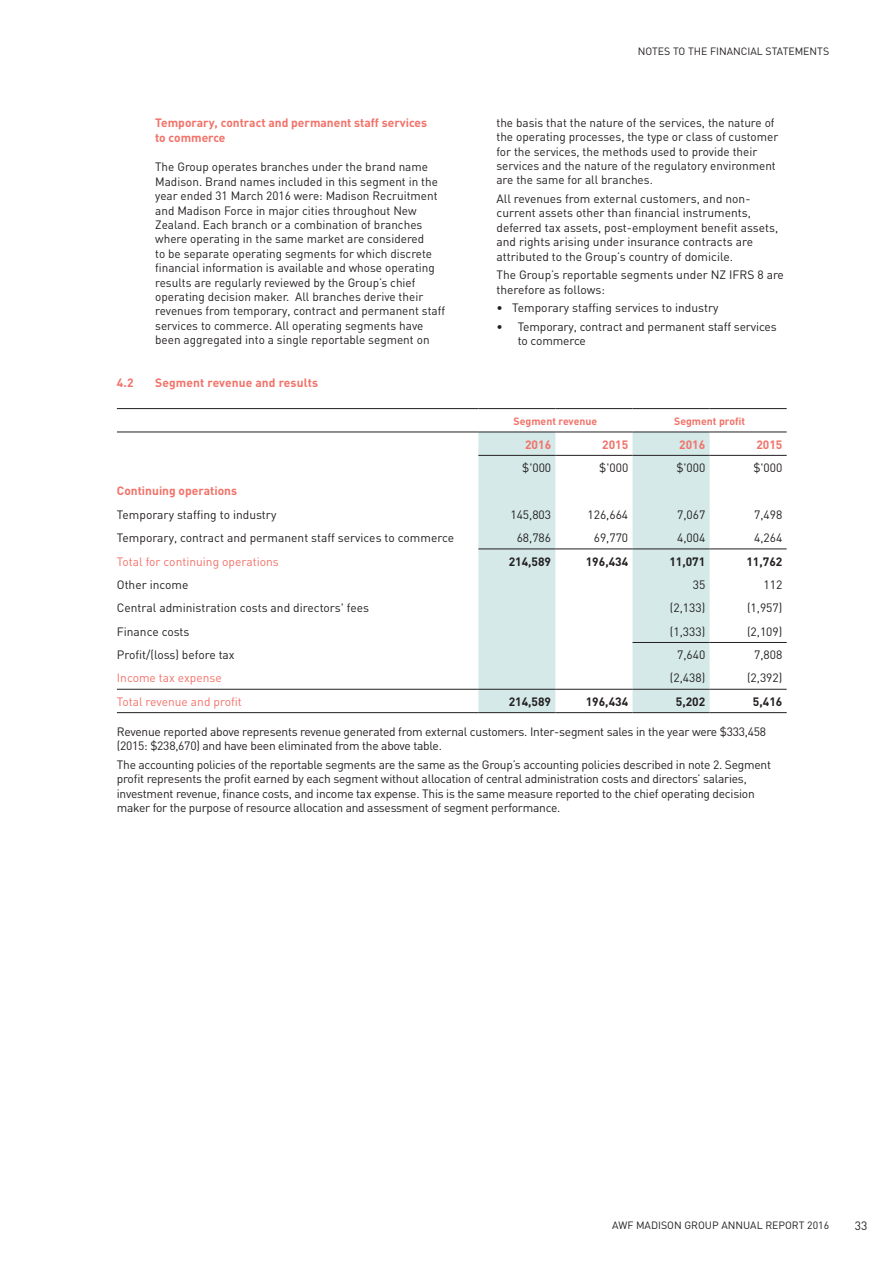
<style>
.page{position:relative;width:893px;height:1263px;background:#fff}
.page>*{position:absolute;margin:0;border:0;box-sizing:border-box;transform-origin:0 0}
.t1{font:12px/14.4px "DIN";color:#231f20}
.t2{font:12px/14.4px "DIN";letter-spacing:-.02em;color:#231f20}
.t3{font:700 12px/15px "DIN";color:#f27269}
.t4{font:12px "DIN";color:#f27269}
.t5{font:700 12px "DIN";color:#231f20}
.t6{font:10.5px "DIN";color:#231f20}
.t7{font:700 10.5px "DIN";color:#f27269}
</style>
<div class="page">
<svg style="left:478px;top:433px;width:232px;height:279px;fill:#d4e9e8"></svg>
<hr style="left:117px;top:408px;width:361px;height:1px;background:#231f20">
<hr style="left:478px;top:408px;width:77px;height:1px;background:#231f20">
<hr style="left:555px;top:408px;width:77px;height:1px;background:#231f20">
<hr style="left:632px;top:408px;width:78px;height:1px;background:#231f20">
<hr style="left:710px;top:408px;width:77px;height:1px;background:#231f20">
<hr style="left:117px;top:432px;width:361px;height:1px;background:#231f20">
<hr style="left:478px;top:432px;width:77px;height:1px;background:#231f20">
<hr style="left:555px;top:432px;width:77px;height:1px;background:#231f20">
<hr style="left:632px;top:432px;width:78px;height:1px;background:#231f20">
<hr style="left:710px;top:432px;width:77px;height:1px;background:#231f20">
<hr style="left:478px;top:455px;width:77px;height:1px;background:#231f20">
<hr style="left:555px;top:455px;width:77px;height:1px;background:#231f20">
<hr style="left:632px;top:455px;width:78px;height:1px;background:#231f20">
<hr style="left:710px;top:455px;width:77px;height:1px;background:#231f20">
<hr style="left:478px;top:548px;width:77px;height:1px;background:#231f20">
<hr style="left:555px;top:548px;width:77px;height:1px;background:#231f20">
<hr style="left:632px;top:548px;width:78px;height:1px;background:#231f20">
<hr style="left:710px;top:548px;width:77px;height:1px;background:#231f20">
<hr style="left:632px;top:642px;width:78px;height:1px;background:#231f20">
<hr style="left:710px;top:642px;width:77px;height:1px;background:#231f20">
<hr style="left:117px;top:689px;width:361px;height:1px;background:#231f20">
<hr style="left:478px;top:689px;width:77px;height:1px;background:#231f20">
<hr style="left:555px;top:689px;width:77px;height:1px;background:#231f20">
<hr style="left:632px;top:689px;width:78px;height:1px;background:#231f20">
<hr style="left:710px;top:689px;width:77px;height:1px;background:#231f20">
<hr style="left:117px;top:712px;width:361px;height:1px;background:#231f20">
<hr style="left:478px;top:712px;width:77px;height:1px;background:#231f20">
<hr style="left:555px;top:712px;width:77px;height:1px;background:#231f20">
<hr style="left:632px;top:712px;width:78px;height:1px;background:#231f20">
<hr style="left:710px;top:712px;width:77px;height:1px;background:#231f20">
<p class="t3" style="left:155px;top:115px;width:274px">Temporary, contract and permanent staff services to commerce</p>
<p class="t1" style="left:155px;top:160px;width:291px">The Group operates branches under the brand name Madison. Brand names included in this segment in the year ended 31 March 2016 were: Madison Recruitment and Madison Force in major cities throughout New Zealand. Each branch or a combination of branches where operating in the same market are considered<br>to be separate operating segments for which discrete financial information is available and whose operating results are regularly reviewed by the Group’s chief operating decision maker. All branches derive their revenues from temporary, contract and permanent staff services to commerce. All operating segments have been aggregated into a single reportable segment on</p>
<p class="t3" style="left:117px;top:375px;width:18px">4.2</p>
<p class="t3" style="left:155px;top:375px;width:164px">Segment revenue and results</p>
<p class="t6" style="left:638px;top:45px;width:193px">NOTES TO THE FINANCIAL STATEMENTS</p>
<p class="t1" style="left:496px;top:115px;width:283px">the basis that the nature of the services, the nature of the operating processes, the type or class of customer for the services, the methods used to provide their services and the nature of the regulatory environment are the same for all branches.</p>
<p class="t1" style="left:496px;top:191px;width:283px">All revenues from external customers, and non&shy;current assets other than financial instruments, deferred tax assets, post-employment benefit assets, and rights arising under insurance contracts are attributed to the Group’s country of domicile.</p>
<p class="t1" style="left:496px;top:267px;width:289px">The Group’s reportable segments under NZ IFRS 8 are therefore as follows:</p>
<p class="t1" style="left:496px;top:300px;width:223px">• Temporary staffing services to industry</p>
<p class="t1" style="left:518px;top:319px;width:261px;text-indent:-21px">• Temporary, contract and permanent staff services to commerce</p>
<p class="t7" style="left:514px;top:414px;width:85px">Segment revenue</p>
<p class="t7" style="left:674px;top:414px;width:72px">Segment profit</p>
<p class="t3" style="left:525px;top:436px;width:28px">2016</p>
<p class="t3" style="left:602px;top:436px;width:28px">2015</p>
<p class="t3" style="left:679px;top:436px;width:28px">2016</p>
<p class="t3" style="left:756px;top:436px;width:28px">2015</p>
<p class="t1" style="left:522px;top:460px;width:31px">$'000</p>
<p class="t1" style="left:599px;top:460px;width:31px">$'000</p>
<p class="t1" style="left:676px;top:460px;width:31px">$'000</p>
<p class="t1" style="left:753px;top:460px;width:31px">$'000</p>
<p class="t3" style="left:117px;top:483px;width:122px">Continuing operations</p>
<p class="t1" style="left:117px;top:507px;width:161px">Temporary staffing to industry</p>
<p class="t1" style="left:510px;top:507px;width:42px">145,803</p>
<p class="t1" style="left:587px;top:507px;width:42px">126,664</p>
<p class="t1" style="left:677px;top:507px;width:30px">7,067</p>
<p class="t1" style="left:754px;top:507px;width:30px">7,498</p>
<p class="t1" style="left:117px;top:530px;width:339px">Temporary, contract and permanent staff services to commerce</p>
<p class="t1" style="left:517px;top:530px;width:36px">68,786</p>
<p class="t1" style="left:594px;top:530px;width:36px">69,770</p>
<p class="t1" style="left:677px;top:530px;width:30px">4,004</p>
<p class="t1" style="left:754px;top:530px;width:30px">4,264</p>
<p class="t4" style="left:117px;top:554px;width:163px">Total for continuing operations</p>
<p class="t5" style="left:509px;top:553px;width:44px">214,589</p>
<p class="t5" style="left:586px;top:553px;width:44px">196,434</p>
<p class="t5" style="left:669px;top:553px;width:37px">11,071</p>
<p class="t5" style="left:746px;top:553px;width:37px">11,762</p>
<p class="t1" style="left:117px;top:577px;width:73px">Other income</p>
<p class="t1" style="left:693px;top:577px;width:14px">35</p>
<p class="t1" style="left:764px;top:577px;width:20px">112</p>
<p class="t1" style="left:117px;top:600px;width:254px">Central administration costs and directors' fees</p>
<p class="t1" style="left:670px;top:600px;width:37px">(2,133)</p>
<p class="t1" style="left:747px;top:600px;width:37px">(1,957)</p>
<p class="t1" style="left:117px;top:624px;width:74px">Finance costs</p>
<p class="t1" style="left:670px;top:624px;width:37px">(1,333)</p>
<p class="t1" style="left:747px;top:624px;width:37px">(2,109)</p>
<p class="t1" style="left:117px;top:647px;width:119px">Profit/(loss) before tax</p>
<p class="t1" style="left:677px;top:647px;width:30px">7,640</p>
<p class="t1" style="left:754px;top:647px;width:30px">7,808</p>
<p class="t4" style="left:117px;top:671px;width:106px">Income tax expense</p>
<p class="t1" style="left:670px;top:671px;width:37px">(2,438)</p>
<p class="t1" style="left:747px;top:671px;width:37px">(2,392)</p>
<p class="t4" style="left:117px;top:694px;width:126px">Total revenue and profit</p>
<p class="t5" style="left:509px;top:694px;width:44px">214,589</p>
<p class="t5" style="left:586px;top:694px;width:44px">196,434</p>
<p class="t5" style="left:676px;top:694px;width:31px">5,202</p>
<p class="t5" style="left:753px;top:694px;width:31px">5,416</p>
<p class="t2" style="left:117px;top:724px;width:651px">Revenue reported above represents revenue generated from external customers. Inter-segment sales in the year were $333,458 (2015: $238,670) and have been eliminated from the above table.</p>
<p class="t2" style="left:117px;top:757px;width:656px">The accounting policies of the reportable segments are the same as the Group’s accounting policies described in note 2. Segment profit represents the profit earned by each segment without allocation of central administration costs and directors’ salaries, investment revenue, finance costs, and income tax expense. This is the same measure reported to the chief operating decision maker for the purpose of resource allocation and assessment of segment performance.</p>
<p class="t6" style="left:612px;top:1219px;width:219px">AWF MADISON GROUP ANNUAL REPORT 2016</p>
<p class="t1" style="left:855px;top:1219px;width:14px">33</p>
</div>
